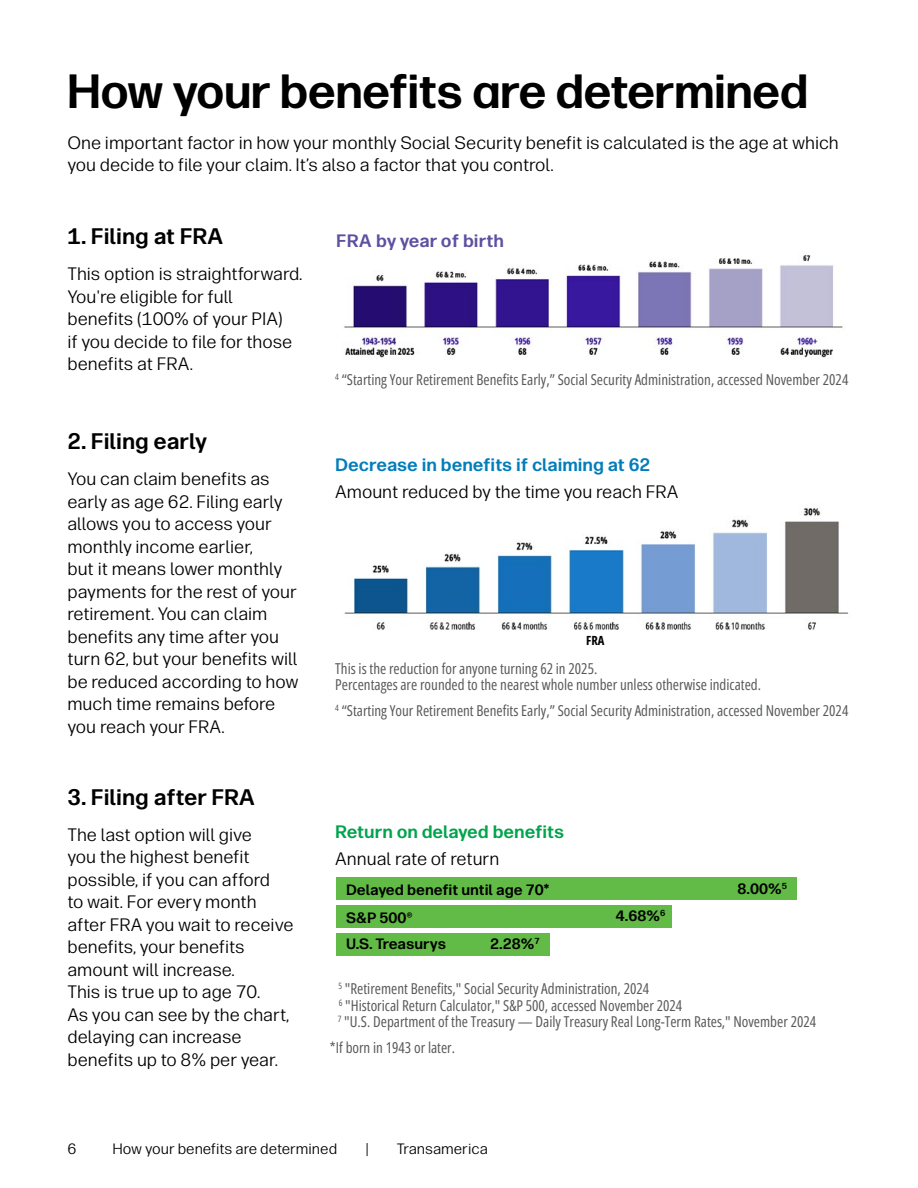
<style>
.page{position:relative;width:918px;height:1188px;background:#fff}
.page>*{position:absolute;margin:0;border:0;box-sizing:border-box;transform-origin:0 0}
.TA_Page_heading_1_32pt_-_Bold{font:700 48px "Forever Forma Heading";color:#000}
.TA_Subhead_3_15pt{font:700 22.5px "Forever Forma Body Text";color:#000}
.TA_Body_copy_12pt{font:18px/22.5px "Forever Forma Body Text";color:#000}
.TA_Subhead_4_12pt{font:700 18px "Forever Forma Body Text";color:#007dba}
.TA_Subhead_4_12pt-2{font:700 18px "Forever Forma Body Text";color:#00a44d}
.TA_Subhead_4_12pt-3{font:700 18px "Forever Forma Body Text";color:#5e50a1}
.TA_Legal_10pt{font:15px/16.5px "Open Sans Condensed";color:#58595b}
.TA_Body_copy_10pt{font:700 15px "Forever Forma Body Text";color:#000}
.t1{font:15px "Forever Forma Body Text";color:#000}
.TA_Legal_10pt-2{font:700 12.6px "Open Sans Condensed";color:#000}
</style>
<div class="page">
<img style="left:344px;top:255px;width:499px;height:103px">
<img style="left:344px;top:508px;width:505px;height:122px">
<div style="left:336px;top:877px;width:461px;height:23px;background:#62bb46"></div>
<div style="left:336px;top:905px;width:336px;height:23px;background:#62bb46"></div>
<div style="left:336px;top:933px;width:214px;height:23px;background:#62bb46"></div>
<h2 class="TA_Page_heading_1_32pt_-_Bold" style="left:68px;top:56px;width:742px">How your benefits are determined</h2>
<p class="TA_Body_copy_12pt" style="left:68px;top:130px;width:773px">One important factor in how your monthly Social Security benefit is calculated is the age at which you decide to file your claim. It’s also a factor that you control.</p>
<h5 class="TA_Subhead_3_15pt" style="left:68px;top:219px;width:157px">1. Filing at FRA</h5>
<p class="TA_Body_copy_12pt" style="left:68px;top:262px;width:237px">This option is straightforward.<br>You're eligible for full benefits (100% of your PIA)<br>if you decide to file for those benefits at FRA.</p>
<h5 class="TA_Subhead_3_15pt" style="left:68px;top:424px;width:141px">2. Filing early</h5>
<p class="TA_Body_copy_12pt" style="left:68px;top:467px;width:233px">You can claim benefits as early as age 62. Filing early allows you to access your monthly income earlier,<br>but it means lower monthly payments for the rest of your retirement. You can claim benefits any time after you turn 62, but your benefits will be reduced according to how much time remains before you reach your FRA.</p>
<h5 class="TA_Subhead_3_15pt" style="left:68px;top:780px;width:189px">3. Filing after FRA</h5>
<p class="TA_Body_copy_12pt" style="left:68px;top:822px;width:228px">The last option will give<br>you the highest benefit possible, if you can afford<br>to wait. For every month after FRA you wait to receive benefits, your benefits amount will increase.<br>This is true up to age 70.<br>As you can see by the chart, delaying can increase benefits up to 8% per year.</p>
<h5 class="TA_Subhead_4_12pt-3" style="left:336px;top:227px;width:170px">FRA by year of birth</h5>
<p class="TA_Legal_10pt" style="left:335px;top:371px;width:515px"><sup>4</sup> “Starting Your Retirement Benefits Early,” Social Security Administration, accessed November 2024</p>
<h5 class="TA_Subhead_4_12pt" style="left:335px;top:451px;width:316px">Decrease in benefits if claiming at 62</h5>
<p class="TA_Body_copy_12pt" style="left:335px;top:479px;width:345px">Amount reduced by the time you reach FRA</p>
<p class="TA_Legal_10pt-2" style="left:586px;top:632px;width:20px">FRA</p>
<p class="TA_Legal_10pt" style="left:335px;top:659px;width:427px">This is the reduction for anyone turning 62 in 2025.<br>Percentages are rounded to the nearest whole number unless otherwise indicated.</p>
<p class="TA_Legal_10pt" style="left:335px;top:701px;width:515px"><sup>4</sup> “Starting Your Retirement Benefits Early,” Social Security Administration, accessed November 2024</p>
<h5 class="TA_Subhead_4_12pt-2" style="left:335px;top:818px;width:230px">Return on delayed benefits</h5>
<p class="TA_Body_copy_12pt" style="left:335px;top:846px;width:166px">Annual rate of return</p>
<p class="TA_Body_copy_10pt" style="left:346px;top:878px;width:205px">Delayed benefit until age 70*</p>
<p class="TA_Body_copy_10pt" style="left:346px;top:906px;width:68px">S&amp;P 500®</p>
<p class="TA_Body_copy_10pt" style="left:346px;top:933px;width:102px">U.S. Treasurys</p>
<p class="TA_Body_copy_10pt" style="left:490px;top:933px;width:51px">2.28%<sup>7</sup></p>
<p class="TA_Body_copy_10pt" style="left:616px;top:904px;width:51px">4.68%<sup>6</sup></p>
<p class="TA_Body_copy_10pt" style="left:738px;top:877px;width:51px">8.00%<sup>5</sup></p>
<p class="TA_Legal_10pt" style="left:338px;top:980px;width:480px"><sup>5</sup> "Retirement Benefits," Social Security Administration, 2024<br><sup>6</sup> "Historical Return Calculator," S&amp;P 500, accessed November 2024<br><sup>7</sup> "U.S. Department of the Treasury — Daily Treasury Real Long-Term Rates," November 2024</p>
<p class="TA_Legal_10pt" style="left:330px;top:1038px;width:127px">*If born in 1943 or later.</p>
<p class="t1" style="left:68px;top:1139px;width:10px">6</p>
<p class="t1" style="left:112px;top:1139px;width:226px">How your benefits are determined</p>
<p class="t1" style="left:366px;top:1139px;width:4px">|</p>
<p class="t1" style="left:397px;top:1139px;width:92px">Transamerica</p>
</div>
